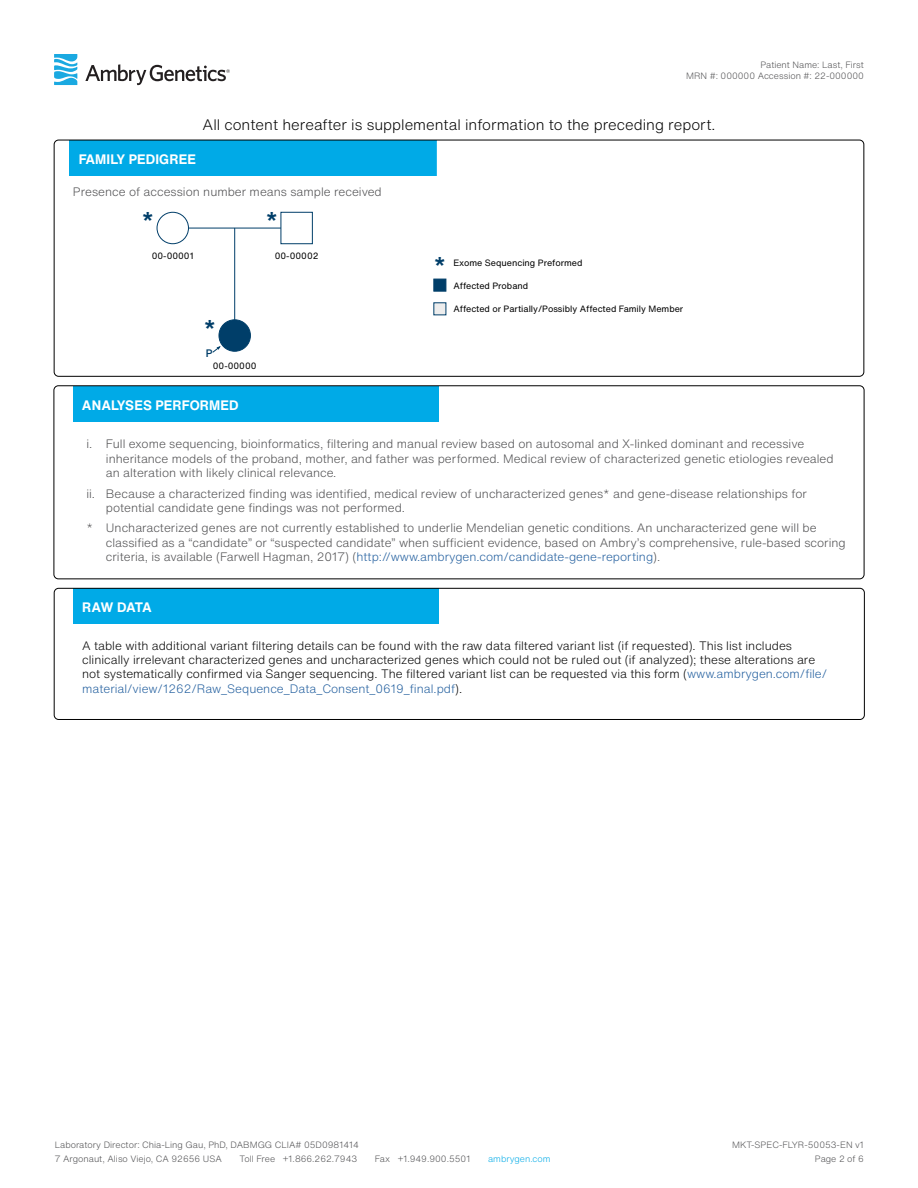
<style>
.page{position:relative;width:918px;height:1188px;background:#fff}
.page>*{position:absolute;margin:0;border:0;box-sizing:border-box;transform-origin:0 0}
.t1{font:700 22.5px "Helvetica Now Text";color:#003e69}
.t2{font:300 15px "Helvetica Now Text";color:#000}
.t3{font:700 13.5px "Helvetica Now Text";letter-spacing:.01em;color:#fff}
.t4{font:300 12px/14.4px "Helvetica Now Text";color:#4d4d4f}
.t5{font:300 12px/14.4px "Helvetica Now Text";color:#000}
.t6{font:500 10.65px "Helvetica Now Text";color:#003e69}
.t7{font:300 9px/13.8px "Helvetica Now Text";color:#4d4d4f}
.t8{font:9px "Helvetica Now Text";color:#000}
.t9{font:300 9px "Helvetica Now Text";color:#00aae7}
.s1{color:#215e9e}
</style>
<div class="page">
<svg style="left:54px;top:54px;width:23px;height:31px"></svg>
<svg style="left:85px;top:64px;width:145px;height:21px"></svg>
<div style="left:73px;top:386px;width:366px;height:36px;background:#00aae7"></div>
<svg style="left:862px;top:386px;width:3px;height:191px"></svg>
<div style="left:54px;top:386px;width:810px;height:193px;border:1px solid #000;border-radius:4px"></div>
<div style="left:73px;top:588px;width:366px;height:36px;background:#00aae7"></div>
<div style="left:54px;top:588px;width:811px;height:132px;border:1px solid #000;border-radius:4px"></div>
<div style="left:70px;top:140px;width:367px;height:36px;background:#00aae7"></div>
<div style="left:54px;top:140px;width:810px;height:237px;border:1px solid #000;border-radius:4px"></div>
<div style="left:433px;top:279px;width:13px;height:13px;background:#003e69;border:1px solid #003e69"></div>
<svg style="left:433px;top:302px;width:13px;height:13px"></svg>
<hr style="left:187px;top:228px;width:95px;height:1px;background:#003e69">
<hr style="left:234px;top:228px;width:1px;height:92px;background:#003e69">
<div style="left:157px;top:212px;width:32px;height:32px;border:1px solid #003e69;border-radius:50%"></div>
<div style="left:219px;top:320px;width:31px;height:31px;background:#003e69;border-radius:50%"></div>
<div style="left:219px;top:319px;width:32px;height:33px;border:1px solid #003e69;border-radius:50%"></div>
<div style="left:281px;top:212px;width:32px;height:32px;background:#fff;border:1px solid #003e69"></div>
<svg style="left:212px;top:346px;width:9px;height:7px"></svg>
<p class="t7" style="left:686px;top:59px;width:179px;line-height:10.8px;text-align:right">Patient Name: Last, First<br>MRN #: 000000 Accession #: 22-000000</p>
<p class="t2" style="left:203px;top:115px;width:514px">All content hereafter is supplemental information to the preceding report.</p>
<p class="t3" style="left:79px;top:150px;width:119px">FAMILY PEDIGREE</p>
<p class="t4" style="left:73px;top:184px;width:310px">Presence of accession number means sample received</p>
<h1 class="t1" style="left:142px;top:205px;width:14px">*</h1>
<h1 class="t1" style="left:266px;top:205px;width:14px">*</h1>
<p class="t8" style="left:152px;top:249px;width:44px">00-00001</p>
<p class="t8" style="left:275px;top:249px;width:45px">00-00002</p>
<h1 class="t1" style="left:204px;top:313px;width:14px">*</h1>
<p class="t6" style="left:206px;top:345px;width:8px">P</p>
<p class="t8" style="left:213px;top:359px;width:45px">00-00000</p>
<h1 class="t1" style="left:434px;top:250px;width:14px">*</h1>
<p class="t8" style="left:453px;top:256px;width:131px">Exome Sequencing Preformed</p>
<p class="t8" style="left:453px;top:279px;width:76px">Affected Proband</p>
<p class="t8" style="left:453px;top:302px;width:231px">Affected or Partially/Possibly Affected Family Member</p>
<p class="t3" style="left:82px;top:396px;width:158px">ANALYSES PERFORMED</p>
<p class="t4" style="left:106px;top:437px;width:729px;text-indent:-20px">i. Full exome sequencing, bioinformatics, filtering and manual review based on autosomal and X-linked dominant and recessive inheritance models of the proband, mother, and father was performed. Medical review of characterized genetic etiologies revealed an alteration with likely clinical relevance.</p>
<p class="t4" style="left:106px;top:486px;width:703px;text-indent:-20px">ii. Because a characterized finding was identified, medical review of uncharacterized genes* and gene-disease relationships for potential candidate gene findings was not performed.</p>
<p class="t4" style="left:106px;top:521px;width:741px;text-indent:-20px">* Uncharacterized genes are not currently established to underlie Mendelian genetic conditions. An uncharacterized gene will be classified as a “candidate” or “suspected candidate” when sufficient evidence, based on Ambry’s comprehensive, rule-based scoring criteria, is available (Farwell Hagman, 2017) (<span class="s1">http://www.ambrygen.com/candidate-gene-reporting</span>).</p>
<p class="t3" style="left:82px;top:599px;width:71px">RAW DATA</p>
<p class="t5" style="left:82px;top:638px;width:747px">A table with additional variant filtering details can be found with the raw data filtered variant list (if requested). This list includes clinically irrelevant characterized genes and uncharacterized genes which could not be ruled out (if analyzed); these alterations are not systematically confirmed via Sanger sequencing. The filtered variant list can be requested via this form (<span class="s1">www.ambrygen.com/file/ material/view/1262/Raw_Sequence_Data_Consent_0619_final.pdf</span>).</p>
<p class="t7" style="left:732px;top:1138px;width:133px">MKT-SPEC-FLYR-50053-EN v1</p>
<p class="t7" style="left:55px;top:1138px;width:306px">Laboratory Director: Chia-Ling Gau, PhD, DABMGG CLIA# 05D0981414<br>7 Argonaut, Aliso Viejo, CA 92656 USA</p>
<p class="t7" style="left:240px;top:1152px;width:119px">Toll Free +1.866.262.7943</p>
<p class="t7" style="left:375px;top:1152px;width:97px">Fax +1.949.900.5501</p>
<p class="t9" style="left:488px;top:1152px;width:64px">ambrygen.com</p>
<p class="t7" style="left:815px;top:1152px;width:51px">Page 2 of 6</p>
</div>
